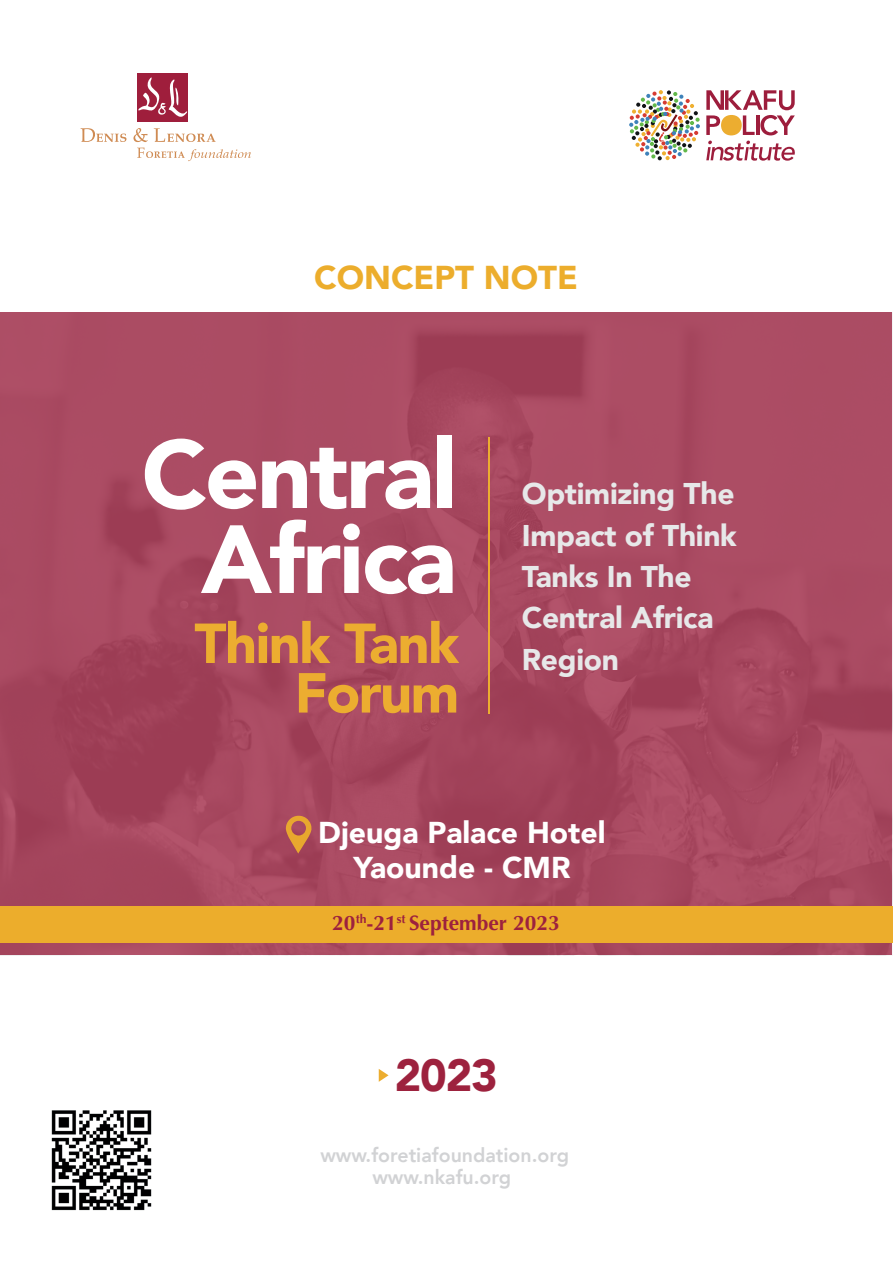
<style>
.page{position:relative;width:893px;height:1263px;background:#fff}
.page>*{position:absolute;margin:0;border:0;box-sizing:border-box;transform-origin:0 0}
.t1{font:900 95.55px/85.1px "Avenir";letter-spacing:-.025em;color:#fff;text-align:right}
.t2{font:900 55.8px/49.5px "Avenir";letter-spacing:-.025em;color:#ecad30;text-align:right}
.t3{font:900 45px "Avenir";color:#9d223e}
.t4{font:900 33px "Avenir";color:#ecad2c}
.t5{font:900 30.15px/35.7px "Avenir";color:#fff;text-align:center}
.t6{font:900 29.85px/41.2px "Avenir";letter-spacing:-.01em;color:#e7e8e9}
.t7{font:700 21px "Optima";color:#9d213e}
.t8{font:800 19.95px "Avenir";color:#d1d2d4}
</style>
<div class="page">
<img style="left:0;top:312px;width:892px;height:643px">
<hr style="left:489px;top:437px;width:1px;height:277px;background:#ecad30">
<svg style="left:629px;top:90px;width:71px;height:70px"></svg>
<svg style="left:706px;top:90px;width:89px;height:45px"></svg>
<svg style="left:706px;top:141px;width:89px;height:20px"></svg>
<div style="left:137px;top:73px;width:51px;height:48px;background:#9f1e3c"></div>
<svg style="left:138px;top:77px;width:49px;height:40px"></svg>
<svg style="left:81px;top:128px;width:45px;height:14px"></svg>
<svg style="left:133px;top:128px;width:15px;height:14px"></svg>
<svg style="left:154px;top:128px;width:62px;height:14px"></svg>
<svg style="left:137px;top:148px;width:114px;height:13px"></svg>
<svg style="left:286px;top:816px;width:25px;height:37px"></svg>
<svg style="left:379px;top:1069px;width:10px;height:13px"></svg>
<div style="left:0;top:906px;width:892px;height:36px;background:#ecad2c"></div>
<img style="left:51px;top:1110px;width:101px;height:101px">
<p class="t4" style="left:314px;top:249px;width:265px">CONCEPT NOTE</p>
<p class="t1" style="left:142px;top:430px;width:316px">Central<br>Africa</p>
<p class="t2" style="left:194px;top:617px;width:266px">Think Tank<br>Forum</p>
<p class="t6" style="left:522px;top:473px;width:217px">Optimizing The<br>Impact of Think<br>Tanks In The<br>Central Africa<br>Region</p>
<p class="t5" style="left:318px;top:813px;width:289px">Djeuga Palace Hotel<br>Yaounde - CMR</p>
<p class="t7" style="left:332px;top:911px;width:229px">20<sup>th</sup>-21<sup>st</sup> September 2023</p>
<p class="t3" style="left:395px;top:1037px;width:105px">2023</p>
<p class="t8" style="left:320px;top:1139px;width:250px">www.foretiafoundation.org</p>
<p class="t8" style="left:372px;top:1161px;width:140px">www.nkafu.org</p>
</div>
